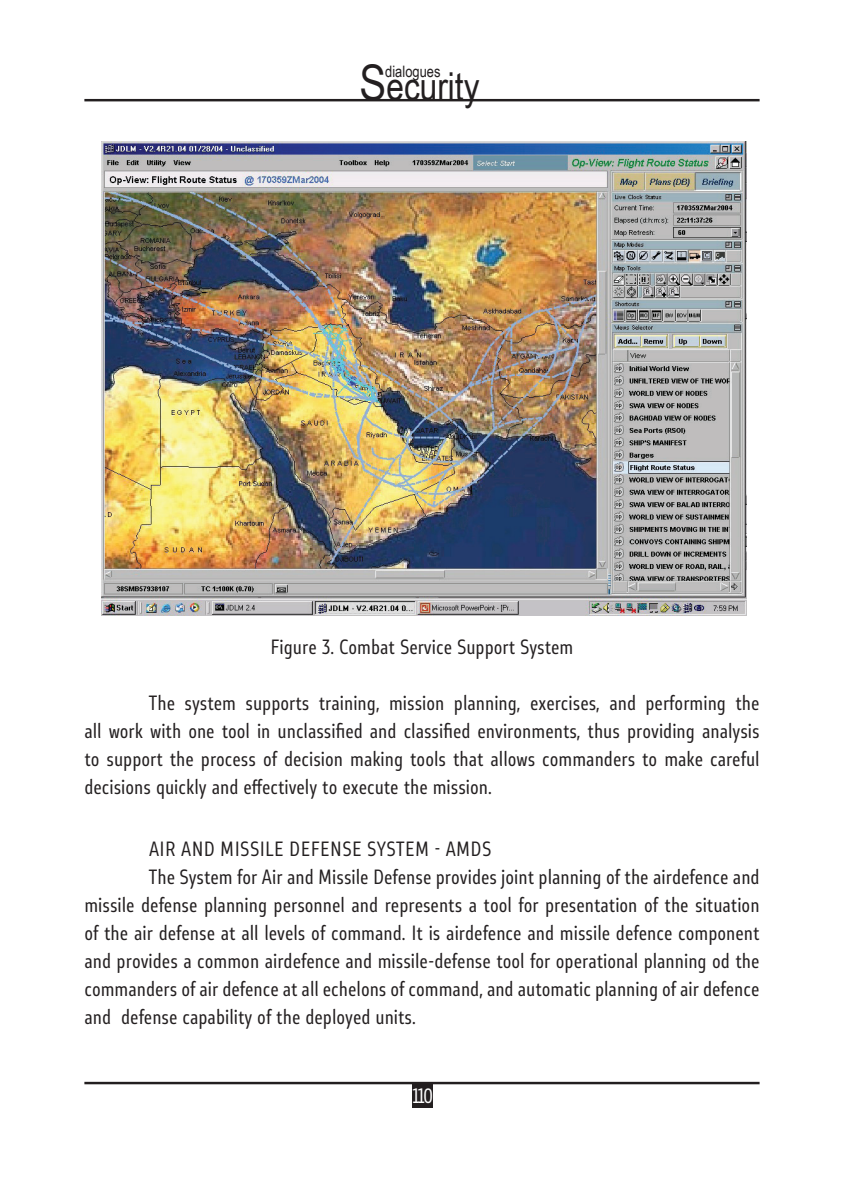
<style>
.page{position:relative;width:844px;height:1191px;background:#fff}
.page>*{position:absolute;margin:0;border:0;box-sizing:border-box;transform-origin:0 0}
.t1{font:38.5px "Arial Narrow";color:#231f20}
.t2{font:19.25px/28px "Stobi Sans Cn";color:#231f20;text-align:justify}
.t3{font:19.25px "Stobi Sans Cn";color:#fff}
.t4{font:15.75px "Arial Narrow";color:#231f20}
.s1{font-size:49px}
</style>
<div class="page">
<hr style="left:84px;top:99px;width:675px;height:2px;background:#231f20">
<svg style="left:412px;top:1084px;width:21px;height:23px"></svg>
<hr style="left:84px;top:1081px;width:675px;height:3px;background:#231f20">
<img style="left:101px;top:141px;width:645px;height:474px">
<h1 class="t1" style="left:359px;top:58px;width:121px"><span class="s1">S</span>ecurity</h1>
<p class="t4" style="left:385px;top:60px;width:57px">dialogues</p>
<p class="t2" style="left:270px;top:632px;width:304px">Figure 3. Combat Service Support System</p>
<p class="t2" style="left:84px;top:688px;width:676px;text-indent:64px">The system supports training, mission planning, exercises, and performing the all work with one tool in unclassified and classified environments, thus providing analysis to support the process of decision making tools that allows commanders to make careful decisions quickly and effectively to execute the mission.</p>
<p class="t2" style="left:149px;top:834px;width:44px">Air and</p>
<p class="t2" style="left:220px;top:834px;width:24px">Missile</p>
<p class="t2" style="left:289px;top:834px;width:23px">Defense</p>
<p class="t2" style="left:367px;top:834px;width:21px">System</p>
<p class="t2" style="left:434px;top:834px;width:58px">- AMDS</p>
<p class="t2" style="left:149px;top:862px;width:612px">The System for Air and Missile Defense provides joint planning of the airdefence and</p>
<p class="t2" style="left:84px;top:890px;width:676px">missile defense planning personnel and represents a tool for presentation of the situation</p>
<p class="t2" style="left:84px;top:918px;width:676px">of the air defense at all levels of command. It is airdefence and missile defence component</p>
<p class="t2" style="left:84px;top:946px;width:676px">and provides a common airdefence and missile-defense tool for operational planning od the</p>
<p class="t2" style="left:84px;top:974px;width:676px">commanders of air defence at all echelons of command, and automatic planning of air defence</p>
<p class="t2" style="left:84px;top:1002px;width:333px">and defense capability of the deployed units.</p>
<p class="t3" style="left:412px;top:1083px;width:22px">110</p>
</div>
